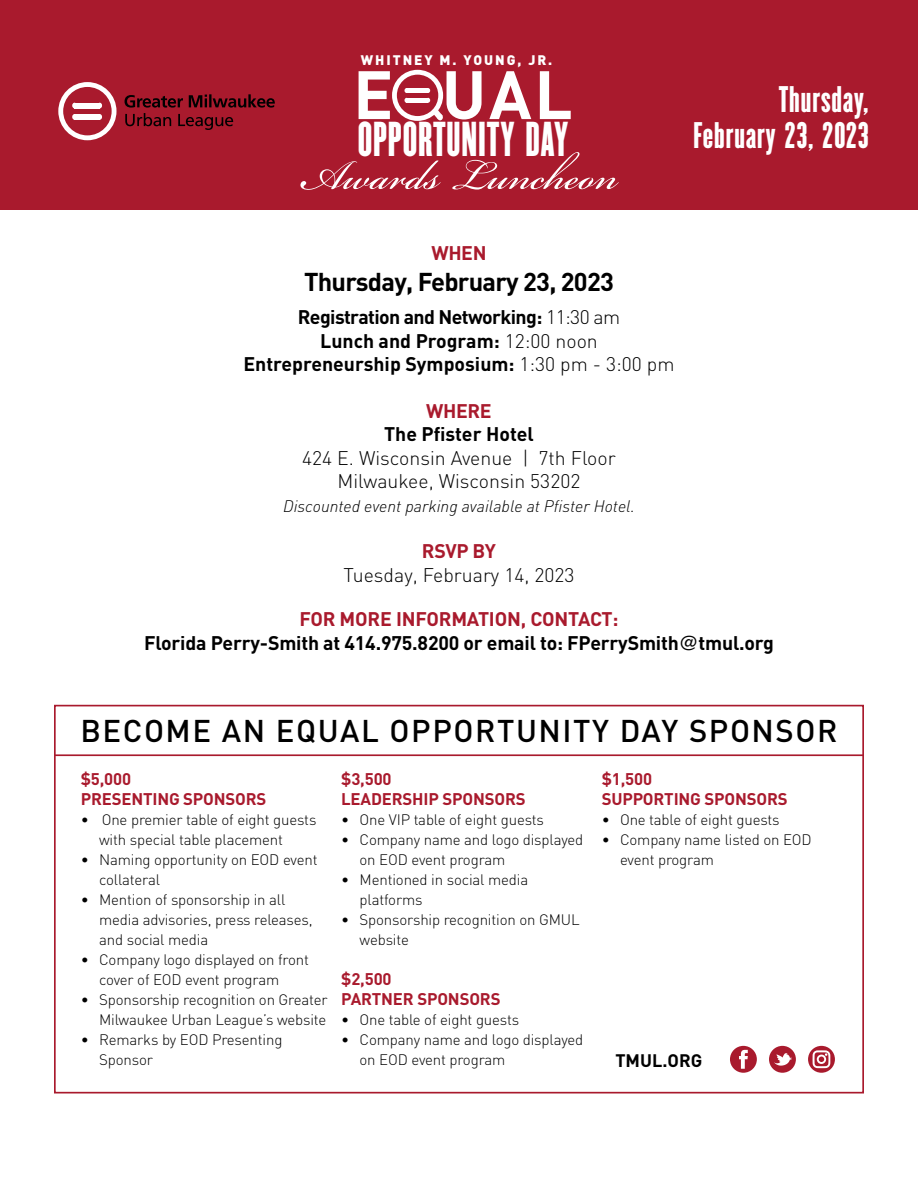
<style>
.page{position:relative;width:918px;height:1188px;background:#fff}
.page>*{position:absolute;margin:0;border:0;box-sizing:border-box;transform-origin:0 0}
.t1{font:64.35px "Bickham Script Pro";color:#fff}
.t2{font:42.75px "Champion Featherweight";letter-spacing:.02em;color:#fff}
.t3{font:32.4px/36px "Champion Featherweight";letter-spacing:.03em;color:#fff;text-align:right}
.t4{font:500 31.05px "DIN";letter-spacing:.05em;color:#000}
.t5{font:700 25.5px "DIN";letter-spacing:-.03em;color:#000}
.t6{font:700 19.5px/23.4px "DIN";letter-spacing:-.01em;color:#000;text-align:center}
.t7{font:300 19.5px/23.4px "DIN";color:#000;text-align:center}
.t8{font:700 19.5px "DIN";letter-spacing:-.02em;color:#a91a2d}
.t9{font:700 17.85px "DIN";color:#000}
.t10{font:700 16.65px/20.1px "DIN";letter-spacing:-.01em;color:#a91a2d}
.t11{font:italic 300 16.5px "DIN";color:#000}
.t12{font:300 15px/20.1px "DIN";letter-spacing:-.01em;color:#000}
.t13{font:900 13.65px "DIN";letter-spacing:.14em;color:#fff}
.s1{font-weight:300}
.s2{color:#a91a2d}
.s3{font-family:"Helvetica";font-weight:400}
</style>
<div class="page">
<div style="left:0;top:0;width:918px;height:210px;background:#a91a2d"></div>
<div style="left:54px;top:705px;width:810px;height:389px;border:2px solid #a91a2d"></div>
<hr style="left:54px;top:754px;width:810px;height:2px;background:#a91a2d">
<div style="left:58px;top:82px;width:59px;height:58px;border:5px solid #fff;border-radius:50%"></div>
<svg style="left:72px;top:103px;width:3px;height:5px"></svg>
<div style="left:75px;top:103px;width:25px;height:5px;background:#fff"></div>
<svg style="left:72px;top:114px;width:3px;height:6px"></svg>
<svg style="left:100px;top:114px;width:2px;height:6px"></svg>
<div style="left:75px;top:114px;width:25px;height:6px;background:#fff"></div>
<svg style="left:125px;top:94px;width:150px;height:36px"></svg>
<svg style="left:359px;top:71px;width:212px;height:49px"></svg>
<svg style="left:730px;top:1046px;width:27px;height:27px"></svg>
<svg style="left:769px;top:1046px;width:27px;height:27px"></svg>
<svg style="left:808px;top:1046px;width:27px;height:27px"></svg>
<p class="t13" style="left:361px;top:51px;width:193px">WHITNEY M. YOUNG, JR.</p>
<h2 class="t2" style="left:358px;top:108px;width:212px">OPPORTUNITY DAY</h2>
<h1 class="t1" style="left:299px;top:129px;width:320px">Awards Luncheon</h1>
<h3 class="t3" style="left:693px;top:82px;width:177px">Thursday,<br>February 23, 2023</h3>
<h3 class="t8" style="left:431px;top:240px;width:57px">WHEN</h3>
<h3 class="t5" style="left:304px;top:264px;width:311px">Thursday, February 23, 2023</h3>
<h3 class="t6" style="left:243px;top:305px;width:433px">Registration and Networking: <span class="s1">11:30 am<br></span>Lunch and Program: <span class="s1">12:00 noon<br></span>Entrepreneurship Symposium: <span class="s1">1:30 pm - 3:00 pm</span></h3>
<h3 class="t8" style="left:426px;top:398px;width:67px">WHERE</h3>
<h3 class="t6" style="left:384px;top:422px;width:151px">The Pfister Hotel</h3>
<h3 class="t7" style="left:302px;top:445px;width:315px">424 E. Wisconsin Avenue | 7th Floor<br>Milwaukee, Wisconsin 53202</h3>
<p class="t11" style="left:283px;top:496px;width:353px">Discounted event parking available at Pfister Hotel.</p>
<h3 class="t8" style="left:422px;top:538px;width:76px">RSVP BY</h3>
<h3 class="t7" style="left:344px;top:562px;width:232px">Tuesday, February 14, 2023</h3>
<h3 class="t6" style="left:144px;top:607px;width:631px"><span class="s2">FOR MORE INFORMATION, CONTACT:<br></span>Florida Perry-Smith at 414.975.8200 or email to: FPerrySmith<span class="s3">@</span>tmul.org</h3>
<h3 class="t4" style="left:80px;top:710px;width:759px">BECOME AN EQUAL OPPORTUNITY DAY SPONSOR</h3>
<p class="t10" style="left:81px;top:768px;width:187px">$5,000<br>PRESENTING SPONSORS</p>
<p class="t12" style="left:99px;top:809px;width:219px;text-indent:-18px">• One premier table of eight guests with special table placement</p>
<p class="t12" style="left:99px;top:849px;width:220px;text-indent:-18px">• Naming opportunity on EOD event collateral</p>
<p class="t12" style="left:99px;top:889px;width:215px;text-indent:-18px">• Mention of sponsorship in all media advisories, press releases, and social media</p>
<p class="t12" style="left:99px;top:949px;width:211px;text-indent:-18px">• Company logo displayed on front cover of EOD event program</p>
<p class="t12" style="left:81px;top:989px;width:248px;text-align:right">• Sponsorship recognition on Greater<br>Milwaukee Urban League’s website</p>
<p class="t12" style="left:99px;top:1029px;width:185px;text-indent:-18px">• Remarks by EOD Presenting<br>Sponsor</p>
<p class="t10" style="left:341px;top:768px;width:186px">$3,500<br>LEADERSHIP SPONSORS</p>
<p class="t12" style="left:341px;top:809px;width:204px">• One VIP table of eight guests</p>
<p class="t12" style="left:360px;top:829px;width:225px;text-indent:-18px">• Company name and logo displayed on EOD event program</p>
<p class="t12" style="left:360px;top:869px;width:170px;text-indent:-18px">• Mentioned in social media platforms</p>
<p class="t12" style="left:360px;top:909px;width:222px;text-indent:-18px">• Sponsorship recognition on GMUL website</p>
<p class="t10" style="left:341px;top:968px;width:161px">$2,500<br>PARTNER SPONSORS</p>
<p class="t12" style="left:341px;top:1009px;width:179px">• One table of eight guests</p>
<p class="t12" style="left:360px;top:1029px;width:225px;text-indent:-18px">• Company name and logo displayed on EOD event program</p>
<p class="t10" style="left:602px;top:768px;width:187px">$1,500<br>SUPPORTING SPONSORS</p>
<p class="t12" style="left:602px;top:809px;width:179px">• One table of eight guests</p>
<p class="t12" style="left:620px;top:829px;width:193px;text-indent:-18px">• Company name listed on EOD event program</p>
<p class="t9" style="left:615px;top:1048px;width:88px">TMUL.ORG</p>
</div>
